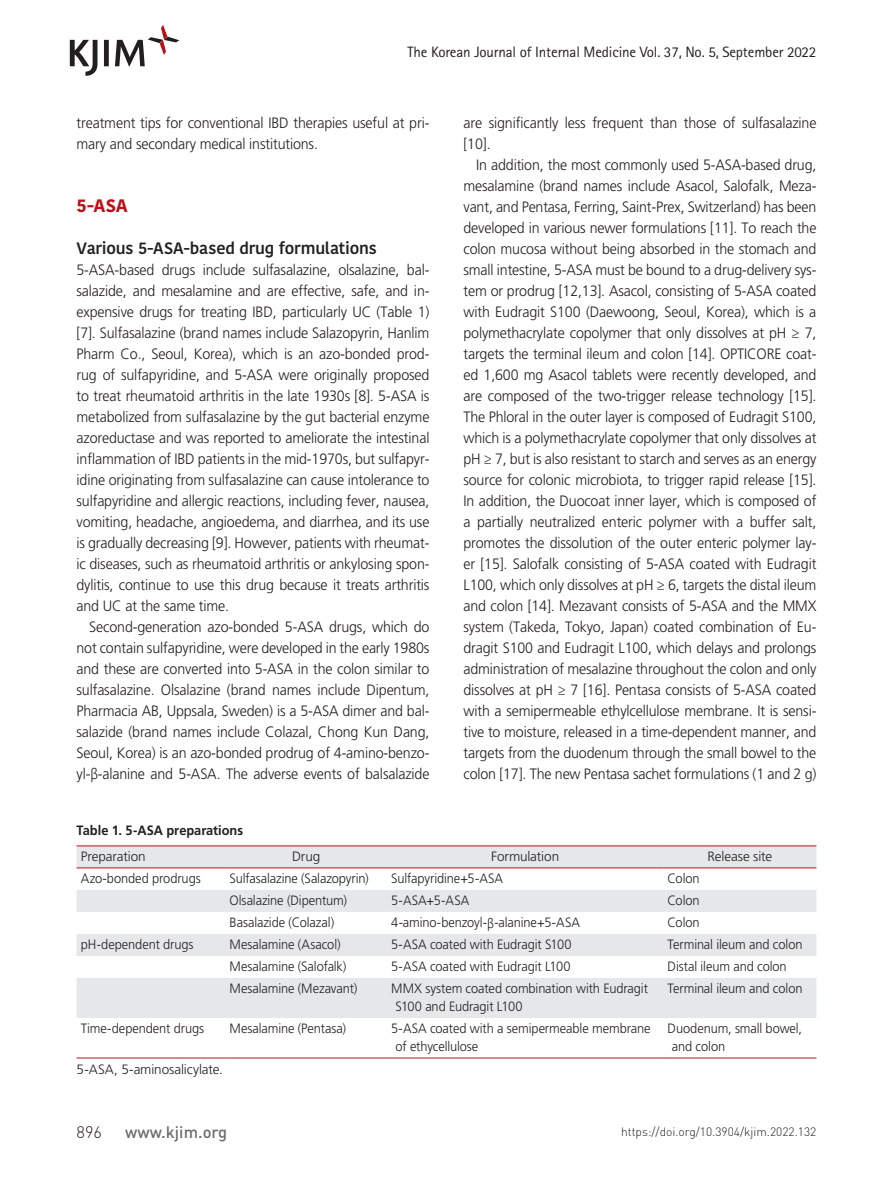
<style>
.page{position:relative;width:893px;height:1191px;background:#fff}
.page>*{position:absolute;margin:0;border:0;box-sizing:border-box;transform-origin:0 0}
.t1{font:700 18px "Kohinoor Bangla";color:#bb1018}
.t2{font:600 16.5px "Kohinoor Bangla";letter-spacing:-.01em;color:#231f20}
.t3{font:500 16.5px "DIN Pro";color:#6c6d70}
.t4{font:300 16.5px "DIN Pro";color:#231f20}
.t5{font:300 15px/21px "Frutiger LT Std";letter-spacing:-.01em;color:#231f20;text-align:justify;scale:.95 1}
.t6{font:15px "Rotis Sans Serif Std";letter-spacing:-.01em;color:#231f20}
.t7{font:300 13.5px/18px "Frutiger LT Std";letter-spacing:-.005em;color:#231f20;scale:.95 1}
.t8{font:300 13.5px "Frutiger LT Std";letter-spacing:-.005em;color:#231f20}
.t9{font:700 13.5px "Frutiger LT Std";color:#231f20;scale:.95 1}
.t10{font:300 12px "DIN Pro";color:#231f20}
.s1{font-family:"Segoe UI"}
</style>
<div class="page">
<svg style="left:70px;top:25px;width:109px;height:51px"></svg>
<svg style="left:77px;top:846px;width:739px;height:66px;fill:#e6e7e9"></svg>
<svg style="left:77px;top:934px;width:739px;height:84px;fill:#e6e7e9"></svg>
<hr style="left:77px;top:845px;width:148px;height:1px;background:#bb1018">
<hr style="left:225px;top:845px;width:162px;height:1px;background:#bb1018">
<hr style="left:387px;top:845px;width:276px;height:1px;background:#bb1018">
<hr style="left:663px;top:845px;width:153px;height:1px;background:#bb1018">
<hr style="left:77px;top:867px;width:148px;height:1px;background:#bb1018">
<hr style="left:225px;top:867px;width:162px;height:1px;background:#bb1018">
<hr style="left:387px;top:867px;width:276px;height:1px;background:#bb1018">
<hr style="left:663px;top:867px;width:153px;height:1px;background:#bb1018">
<hr style="left:77px;top:1057px;width:148px;height:1px;background:#bb1018">
<hr style="left:225px;top:1057px;width:162px;height:1px;background:#bb1018">
<hr style="left:387px;top:1057px;width:276px;height:1px;background:#bb1018">
<hr style="left:663px;top:1057px;width:153px;height:1px;background:#bb1018">
<p class="t6" style="left:407px;top:43px;width:410px">The Korean Journal of Internal Medicine Vol. 37, No. 5, September 2022</p>
<p class="t5" style="left:77px;top:112px;width:373px">treatment tips for conventional IBD therapies useful at pri&shy;mary and secondary medical institutions.</p>
<p class="t1" style="left:77px;top:189px;width:53px">5-ASA</p>
<p class="t2" style="left:77px;top:234px;width:302px">Various 5-ASA-based drug formulations</p>
<p class="t5" style="left:77px;top:259px;width:373px">5-ASA-based drugs include sulfasalazine, olsalazine, bal&shy;salazide, and mesalamine and are effective, safe, and in&shy;expensive drugs for treating IBD, particularly UC (Table 1) [7]. Sulfasalazine (brand names include Salazopyrin, Hanlim Pharm Co., Seoul, Korea), which is an azo-bonded prod&shy;rug of sulfapyridine, and 5-ASA were originally proposed to treat rheumatoid arthritis in the late 1930s [8]. 5-ASA is metabolized from sulfasalazine by the gut bacterial enzyme azoreductase and was reported to ameliorate the intestinal inflammation of IBD patients in the mid-1970s, but sulfapyr&shy;idine originating from sulfasalazine can cause intolerance to sulfapyridine and allergic reactions, including fever, nausea, vomiting, headache, angioedema, and diarrhea, and its use is gradually decreasing [9]. However, patients with rheumat&shy;ic diseases, such as rheumatoid arthritis or ankylosing spon&shy;dylitis, continue to use this drug because it treats arthritis and UC at the same time.</p>
<p class="t5" style="left:77px;top:616px;width:373px;text-indent:13px">Second-generation azo-bonded 5-ASA drugs, which do not contain sulfapyridine, were developed in the early 1980s and these are converted into 5-ASA in the colon similar to sulfasalazine. Olsalazine (brand names include Dipentum, Pharmacia AB, Uppsala, Sweden) is a 5-ASA dimer and bal&shy;salazide (brand names include Colazal, Chong Kun Dang, Seoul, Korea) is an azo-bonded prodrug of 4-amino-benzo&shy;yl-<span class="s1">β</span>-alanine and 5-ASA. The adverse events of balsalazide</p>
<p class="t5" style="left:463px;top:112px;width:373px">are significantly less frequent than those of sulfasalazine [10].</p>
<p class="t5" style="left:463px;top:154px;width:373px;text-indent:13px">In addition, the most commonly used 5-ASA-based drug, mesalamine (brand names include Asacol, Salofalk, Meza&shy;vant, and Pentasa, Ferring, Saint-Prex, Switzerland) has been developed in various newer formulations [11]. To reach the colon mucosa without being absorbed in the stomach and small intestine, 5-ASA must be bound to a drug-delivery sys&shy;tem or prodrug [12,13]. Asacol, consisting of 5-ASA coated with Eudragit S100 (Daewoong, Seoul, Korea), which is a polymethacrylate copolymer that only dissolves at pH ≥ 7, targets the terminal ileum and colon [14]. OPTICORE coat&shy;ed 1,600 mg Asacol tablets were recently developed, and are composed of the two-trigger release technology [15].<br>The Phloral in the outer layer is composed of Eudragit S100, which is a polymethacrylate copolymer that only dissolves at pH ≥ 7, but is also resistant to starch and serves as an energy source for colonic microbiota, to trigger rapid release [15].<br>In addition, the Duocoat inner layer, which is composed of a partially neutralized enteric polymer with a buffer salt, promotes the dissolution of the outer enteric polymer lay&shy;er [15]. Salofalk consisting of 5-ASA coated with Eudragit L100, which only dissolves at pH ≥ 6, targets the distal ileum and colon [14]. Mezavant consists of 5-ASA and the MMX system (Takeda, Tokyo, Japan) coated combination of Eu&shy;dragit S100 and Eudragit L100, which delays and prolongs administration of mesalazine throughout the colon and only dissolves at pH ≥ 7 [16]. Pentasa consists of 5-ASA coated with a semipermeable ethylcellulose membrane. It is sensi&shy;tive to moisture, released in a time-dependent manner, and targets from the duodenum through the small bowel to the colon [17]. The new Pentasa sachet formulations (1 and 2 g)</p>
<p class="t9" style="left:77px;top:822px;width:177px">Table 1. 5-ASA preparations</p>
<p class="t8" style="left:81px;top:849px;width:67px">Preparation</p>
<p class="t8" style="left:292px;top:849px;width:30px">Drug</p>
<p class="t8" style="left:491px;top:849px;width:70px">Formulation</p>
<p class="t8" style="left:707px;top:849px;width:66px">Release site</p>
<p class="t7" style="left:81px;top:870px;width:128px">Azo-bonded prodrugs</p>
<p class="t7" style="left:230px;top:870px;width:148px">Sulfasalazine (Salazopyrin)</p>
<p class="t7" style="left:391px;top:870px;width:119px">Sulfapyridine+5-ASA</p>
<p class="t7" style="left:668px;top:870px;width:35px">Colon</p>
<p class="t7" style="left:230px;top:892px;width:125px">Olsalazine (Dipentum)</p>
<p class="t7" style="left:391px;top:892px;width:84px">5-ASA+5-ASA</p>
<p class="t7" style="left:668px;top:892px;width:35px">Colon</p>
<p class="t7" style="left:230px;top:914px;width:112px">Basalazide (Colazal)</p>
<p class="t7" style="left:391px;top:914px;width:200px">4-amino-benzoyl-<span class="s1">β</span>-alanine+5-ASA</p>
<p class="t7" style="left:668px;top:914px;width:35px">Colon</p>
<p class="t7" style="left:81px;top:936px;width:120px">pH-dependent drugs</p>
<p class="t7" style="left:230px;top:936px;width:118px">Mesalamine (Asacol)</p>
<p class="t7" style="left:391px;top:936px;width:191px">5-ASA coated with Eudragit S100</p>
<p class="t7" style="left:668px;top:936px;width:144px">Terminal ileum and colon</p>
<p class="t7" style="left:230px;top:958px;width:125px">Mesalamine (Salofalk)</p>
<p class="t7" style="left:391px;top:958px;width:190px">5-ASA coated with Eudragit L100</p>
<p class="t7" style="left:668px;top:958px;width:127px">Distal ileum and colon</p>
<p class="t7" style="left:230px;top:980px;width:136px">Mesalamine (Mezavant)</p>
<p class="t7" style="left:395px;top:980px;width:267px;text-indent:-4px">MMX system coated combination with Eudragit<br>S100 and Eudragit L100</p>
<p class="t7" style="left:668px;top:980px;width:144px">Terminal ileum and colon</p>
<p class="t7" style="left:81px;top:1020px;width:131px">Time-dependent drugs</p>
<p class="t7" style="left:230px;top:1020px;width:124px">Mesalamine (Pentasa)</p>
<p class="t7" style="left:395px;top:1020px;width:270px;text-indent:-4px">5-ASA coated with a semipermeable membrane of ethycellulose</p>
<p class="t7" style="left:672px;top:1020px;width:139px;text-indent:-4px">Duodenum, small bowel, and colon</p>
<p class="t8" style="left:77px;top:1061px;width:148px">5-ASA, 5-aminosalicylate.</p>
<p class="t4" style="left:77px;top:1120px;width:27px">896</p>
<p class="t3" style="left:125px;top:1120px;width:104px">www.kjim.org</p>
<p class="t10" style="left:621px;top:1123px;width:197px">https://doi.org/10.3904/kjim.2022.132</p>
</div>
